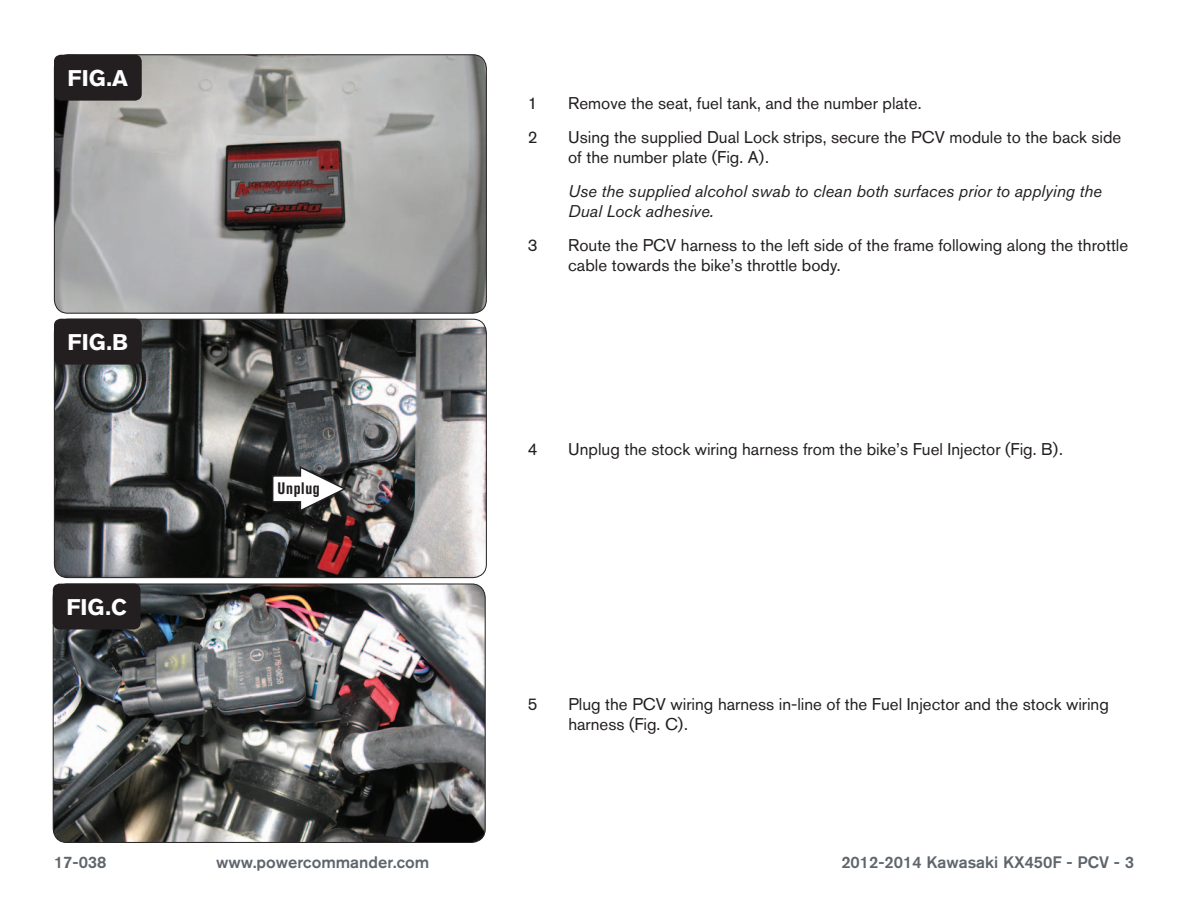
<style>
.page{position:relative;width:1188px;height:918px;background:#fff}
.page>*{position:absolute;margin:0;border:0;box-sizing:border-box;transform-origin:0 0}
.t1{font:700 22.5px "Akzidenz Grotesk BQ";color:#fff}
.Bodycopy{font:16.8px/20.2px "Akzidenz Grotesk BQ";color:#231f20}
.Bodycopy-2{font:italic 16.8px/20.2px "Akzidenz Grotesk BQ";color:#231f20}
.t2{font:500 16.5px "Akzidenz Grotesk BQ";color:#5e656c}
.Callouts{font:700 condensed 16.5px "Akzidenz Grotesk BQ";letter-spacing:.04em;color:#231f20}
</style>
<div class="page">
<img style="left:53px;top:584px;width:431px;height:258px">
<div style="left:53px;top:584px;width:433px;height:259px;border:1px solid #231f20;border-radius:14px"></div>
<img style="left:54px;top:55px;width:431px;height:257px">
<div style="left:54px;top:54px;width:433px;height:260px;border:1px solid #231f20;border-radius:14px"></div>
<div style="left:54px;top:55px;width:88px;height:46px;background:#231f20;border-radius:7px"></div>
<div style="left:53px;top:584px;width:88px;height:45px;background:#231f20;border-radius:7px"></div>
<svg style="left:53px;top:387px;width:1px;height:26px"></svg>
<img style="left:54px;top:319px;width:432px;height:259px">
<div style="left:54px;top:319px;width:433px;height:259px;border:1px solid #231f20;border-radius:14px"></div>
<div style="left:54px;top:319px;width:88px;height:46px;background:#231f20;border-radius:7px"></div>
<svg style="left:184px;top:362px;width:195px;height:193px;background:#585757"></svg>
<p class="t1" style="left:68px;top:65px;width:62px">FIG.A</p>
<p class="t1" style="left:68px;top:329px;width:62px">FIG.B</p>
<p class="t1" style="left:67px;top:594px;width:62px">FIG.C</p>
<p class="Callouts" style="left:278px;top:479px;width:44px">Unplug</p>
<p class="Bodycopy" style="left:528px;top:93px;width:11px">1</p>
<p class="Bodycopy" style="left:568px;top:93px;width:355px">Remove the seat, fuel tank, and the number plate.</p>
<p class="Bodycopy" style="left:528px;top:127px;width:11px">2</p>
<p class="Bodycopy" style="left:568px;top:127px;width:555px">Using the supplied Dual Lock strips, secure the PCV module to the back side of the number plate (Fig. A).</p>
<p class="Bodycopy-2" style="left:568px;top:181px;width:535px">Use the supplied alcohol swab to clean both surfaces prior to applying the<br>Dual Lock adhesive.</p>
<p class="Bodycopy" style="left:528px;top:235px;width:11px">3</p>
<p class="Bodycopy" style="left:568px;top:235px;width:562px">Route the PCV harness to the left side of the frame following along the throttle cable towards the bike’s throttle body.</p>
<p class="Bodycopy" style="left:528px;top:439px;width:11px">4</p>
<p class="Bodycopy" style="left:568px;top:439px;width:496px">Unplug the stock wiring harness from the bike’s Fuel Injector (Fig. B).</p>
<p class="Bodycopy" style="left:528px;top:694px;width:11px">5</p>
<p class="Bodycopy" style="left:568px;top:694px;width:542px">Plug the PCV wiring harness in-line of the Fuel Injector and the stock wiring harness (Fig. C).</p>
<p class="t2" style="left:54px;top:852px;width:54px">17-038</p>
<p class="t2" style="left:216px;top:852px;width:215px">www.powercommander.com</p>
<p class="t2" style="left:841px;top:852px;width:294px">2012-2014 Kawasaki KX450F - PCV - 3</p>
</div>
